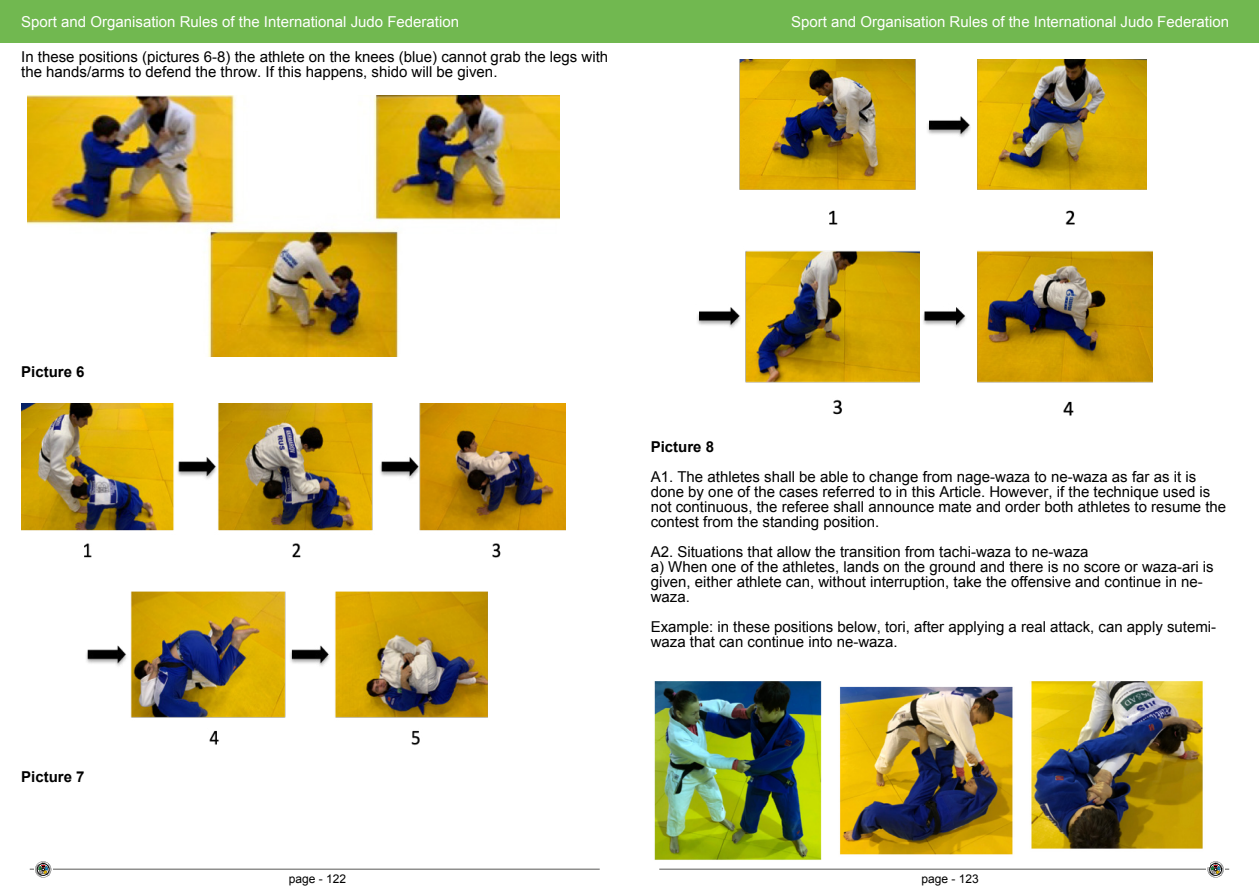
<style>
.page{position:relative;width:1259px;height:893px;background:#fff}
.page>*{position:absolute;margin:0;border:0;box-sizing:border-box;transform-origin:0 0}
.Body_Text{font:15px/15px "Arial";color:#000}
.t1{font:15px "Arial";color:#fff}
.Body_Text_Bold{font:700 15px "Arial";color:#000}
.t2{font:12px "Arial";color:#000}
</style>
<div class="page">
<div style="left:0;top:0;width:1259px;height:43px;background:#71b850"></div>
<hr style="left:30px;top:869px;width:570px;height:1px;background:#575756">
<hr style="left:659px;top:869px;width:570px;height:1px;background:#575756">
<svg style="left:35px;top:861px;width:16px;height:16px"></svg>
<svg style="left:1206px;top:866px;width:19px;height:12px"></svg>
<svg style="left:1207px;top:861px;width:16px;height:16px"></svg>
<img style="left:27px;top:96px;width:533px;height:261px">
<img style="left:21px;top:404px;width:545px;height:342px">
<img style="left:697px;top:60px;width:455px;height:356px">
<img style="left:654px;top:681px;width:555px;height:185px">
<p class="t1" style="left:21px;top:12px;width:439px">Sport and Organisation Rules of the International Judo Federation</p>
<p class="t1" style="left:791px;top:12px;width:439px">Sport and Organisation Rules of the International Judo Federation</p>
<p class="Body_Text" style="left:21px;top:49px;width:588px">In these positions (pictures 6-8) the athlete on the knees (blue) cannot grab the legs with the hands/arms to defend the throw. If this happens, shido will be given.</p>
<p class="Body_Text_Bold" style="left:21px;top:362px;width:65px">Picture 6</p>
<p class="Body_Text_Bold" style="left:21px;top:767px;width:65px">Picture 7</p>
<p class="Body_Text_Bold" style="left:651px;top:437px;width:65px">Picture 8</p>
<p class="Body_Text" style="left:651px;top:469px;width:577px">A1. The athletes shall be able to change from nage-waza to ne-waza as far as it is done by one of the cases referred to in this Article. However, if the technique used is not continuous, the referee shall announce mate and order both athletes to resume the contest from the standing position.</p>
<p class="Body_Text" style="left:651px;top:544px;width:439px">A2. Situations that allow the transition from tachi-waza to ne-waza</p>
<p class="Body_Text" style="left:651px;top:559px;width:564px">a) When one of the athletes, lands on the ground and there is no score or waza-ari is given, either athlete can, without interruption, take the offensive and continue in ne&shy;waza.</p>
<p class="Body_Text" style="left:651px;top:619px;width:567px">Example: in these positions below, tori, after applying a real attack, can apply sutemi&shy;waza that can continue into ne-waza.</p>
<p class="t2" style="left:289px;top:870px;width:59px">page - 122</p>
<p class="t2" style="left:921px;top:870px;width:59px">page - 123</p>
</div>
